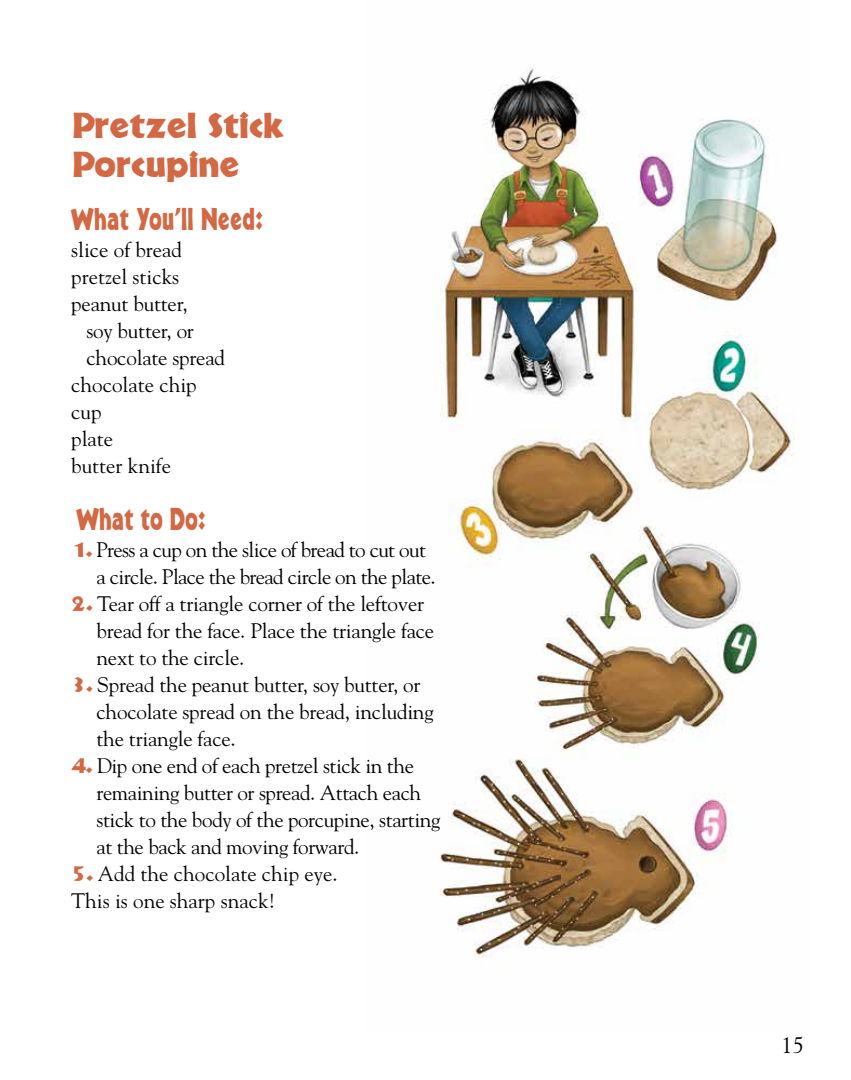
<style>
.page{position:relative;width:851px;height:1080px;background:#fff}
.page>*{position:absolute;margin:0;border:0;box-sizing:border-box;transform-origin:0 0}
.t1{font:36px/39px "Bride Of The Monster";letter-spacing:.02em;color:#d36844}
.t2{font:31.5px "Bride Of The Monster";letter-spacing:.04em;color:#d36844;scale:.67 1}
.t3{font:22.5px "Goudy";color:#000}
.t4{font:21px/27px "Goudy";letter-spacing:-.01em;color:#000}
.t5{font:21px/27px "Goudy";letter-spacing:-.03em;color:#000}
.s1{font-family:"Bride Of The Monster";color:#d36844}
</style>
<div class="page">
<img style="left:432px;top:68px;width:363px;height:890px">
<h1 class="t1" style="left:72px;top:104px;width:213px">Pretzel Stick<br>Porcupine</h1>
<h2 class="t2" style="left:71px;top:195px;width:286px">What You’ll Need:</h2>
<p class="t4" style="left:71px;top:235px;width:112px">slice of bread</p>
<p class="t4" style="left:71px;top:262px;width:109px">pretzel sticks</p>
<p class="t4" style="left:71px;top:289px;width:118px">peanut butter,</p>
<p class="t4" style="left:86px;top:316px;width:109px">soy butter, or</p>
<p class="t4" style="left:86px;top:344px;width:140px">chocolate spread</p>
<p class="t4" style="left:71px;top:371px;width:127px">chocolate chip</p>
<p class="t4" style="left:71px;top:398px;width:32px">cup</p>
<p class="t4" style="left:71px;top:425px;width:43px">plate</p>
<p class="t4" style="left:71px;top:452px;width:101px">butter knife</p>
<h2 class="t2" style="left:76px;top:495px;width:193px">What to Do:</h2>
<p class="t5" style="left:96px;top:535px;width:341px;text-indent:-25px"><span class="s1">1.</span> Press a cup on the slice of bread to cut out a circle. Place the bread circle on the plate.</p>
<p class="t4" style="left:96px;top:589px;width:339px;text-indent:-25px"><span class="s1">2.</span> Tear off a triangle corner of the leftover bread for the face. Place the triangle face next to the circle.</p>
<p class="t4" style="left:96px;top:671px;width:339px;text-indent:-25px"><span class="s1">3.</span> Spread the peanut butter, soy butter, or chocolate spread on the bread, including the triangle face.</p>
<p class="t4" style="left:96px;top:752px;width:345px;text-indent:-25px"><span class="s1">4.</span> Dip one end of each pretzel stick in the remaining butter or spread. Attach each stick to the body of the porcupine, starting at the back and moving forward.</p>
<p class="t4" style="left:71px;top:860px;width:268px"><span class="s1">5.</span> Add the chocolate chip eye.<br>This is one sharp snack!</p>
<p class="t3" style="left:781px;top:1031px;width:24px">15</p>
</div>
